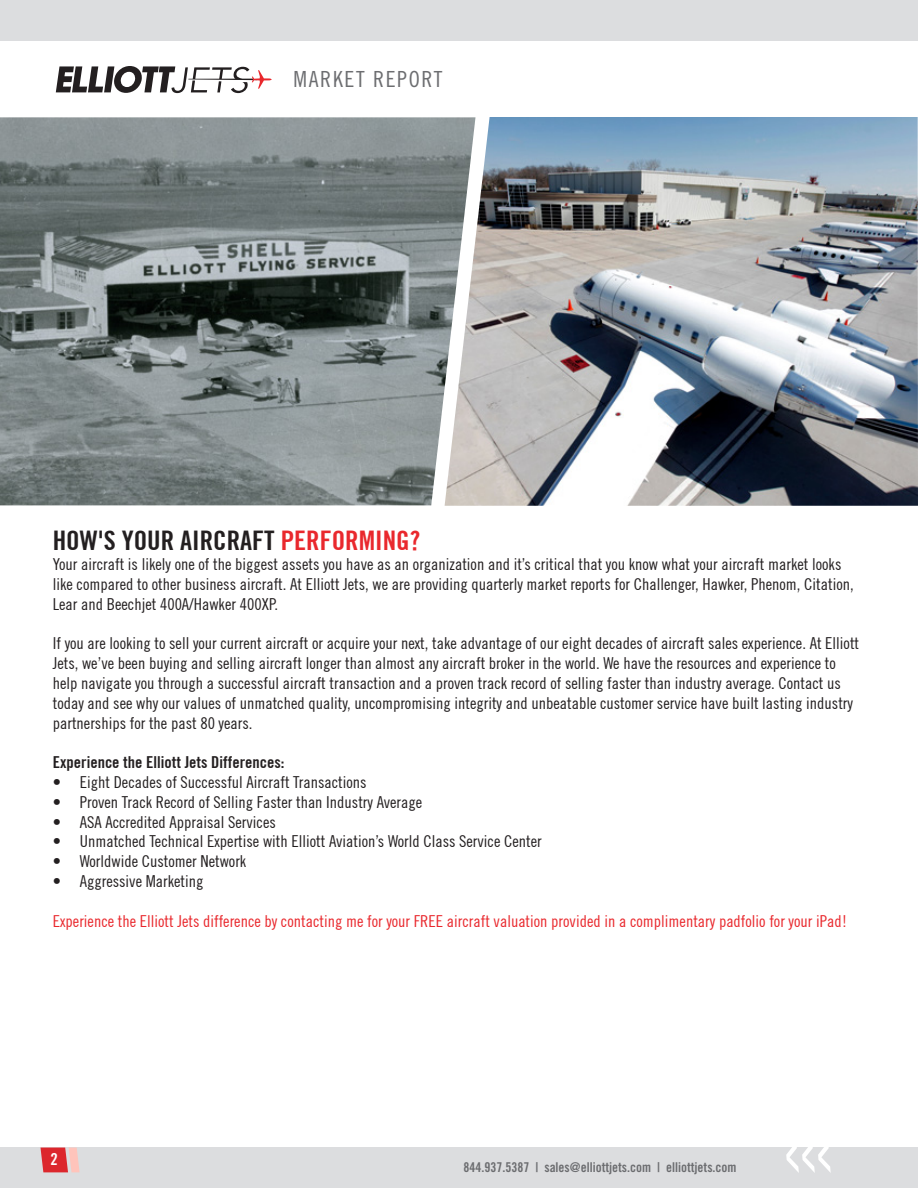
<style>
.page{position:relative;width:918px;height:1188px;background:#fff}
.page>*{position:absolute;margin:0;border:0;box-sizing:border-box;transform-origin:0 0}
.t1{font:700 condensed 27px "Trade Gothic No.20";color:#231f20}
.t2{font:22.2px "Trade Gothic LT Std Cn 18";letter-spacing:.075em;color:#6c6d70}
.t3{font:condensed 16.5px/19.8px "Trade Gothic No.18";color:#231f20}
.t4{font:condensed 16.5px "Trade Gothic No.18";color:#e9282d}
.t5{font:700 condensed 16.5px "Trade Gothic No.20";color:#231f20}
.t6{font:16.5px "Trade Gothic LT Std Bd Cn 20";color:#fff}
.t7{font:13.5px "Trade Gothic LT Std Bd Cn 20";color:#6c6d70}
.s1{color:#e9282d}
</style>
<div class="page">
<div style="left:0;top:1148px;width:918px;height:40px;background:#dcdddf"></div>
<svg style="left:786px;top:1147px;width:45px;height:26px"></svg>
<div style="left:0;top:0;width:918px;height:40px;background:#dcdddf"></div>
<svg style="left:56px;top:66px;width:216px;height:27px"></svg>
<svg style="left:41px;top:1148px;width:39px;height:24px"></svg>
<img style="left:445px;top:117px;width:473px;height:389px">
<img style="left:0;top:117px;width:476px;height:388px">
<h2 class="t2" style="left:294px;top:65px;width:151px">MARKET REPORT</h2>
<h1 class="t1" style="left:53px;top:524px;width:369px">HOW'S YOUR AIRCRAFT <span class="s1">PERFORMING?</span></h1>
<p class="t3" style="left:53px;top:554px;width:802px">Your aircraft is likely one of the biggest assets you have as an organization and it’s critical that you know what your aircraft market looks like compared to other business aircraft. At Elliott Jets, we are providing quarterly market reports for Challenger, Hawker, Phenom, Citation,<br>Lear and Beechjet 400A/Hawker 400XP.</p>
<p class="t3" style="left:53px;top:634px;width:808px">If you are looking to sell your current aircraft or acquire your next, take advantage of our eight decades of aircraft sales experience. At Elliott Jets, we’ve been buying and selling aircraft longer than almost any aircraft broker in the world. We have the resources and experience to help navigate you through a successful aircraft transaction and a proven track record of selling faster than industry average. Contact us today and see why our values of unmatched quality, uncompromising integrity and unbeatable customer service have built lasting industry partnerships for the past 80 years.</p>
<p class="t5" style="left:53px;top:752px;width:233px">Experience the Elliott Jets Differences:</p>
<p class="t3" style="left:53px;top:772px;width:315px">• Eight Decades of Successful Aircraft Transactions</p>
<p class="t3" style="left:53px;top:792px;width:371px">• Proven Track Record of Selling Faster than Industry Average</p>
<p class="t3" style="left:53px;top:812px;width:225px">• ASA Accredited Appraisal Services</p>
<p class="t3" style="left:53px;top:832px;width:490px">• Unmatched Technical Expertise with Elliott Aviation’s World Class Service Center</p>
<p class="t3" style="left:53px;top:851px;width:195px">• Worldwide Customer Network</p>
<p class="t3" style="left:53px;top:871px;width:152px">• Aggressive Marketing</p>
<p class="t4" style="left:53px;top:911px;width:796px">Experience the Elliott Jets difference by contacting me for your FREE aircraft valuation provided in a complimentary padfolio for your iPad!</p>
<p class="t6" style="left:51px;top:1149px;width:9px">2</p>
<p class="t7" style="left:464px;top:1159px;width:275px">844.937.5387 | sales@elliottjets.com | elliottjets.com</p>
</div>
